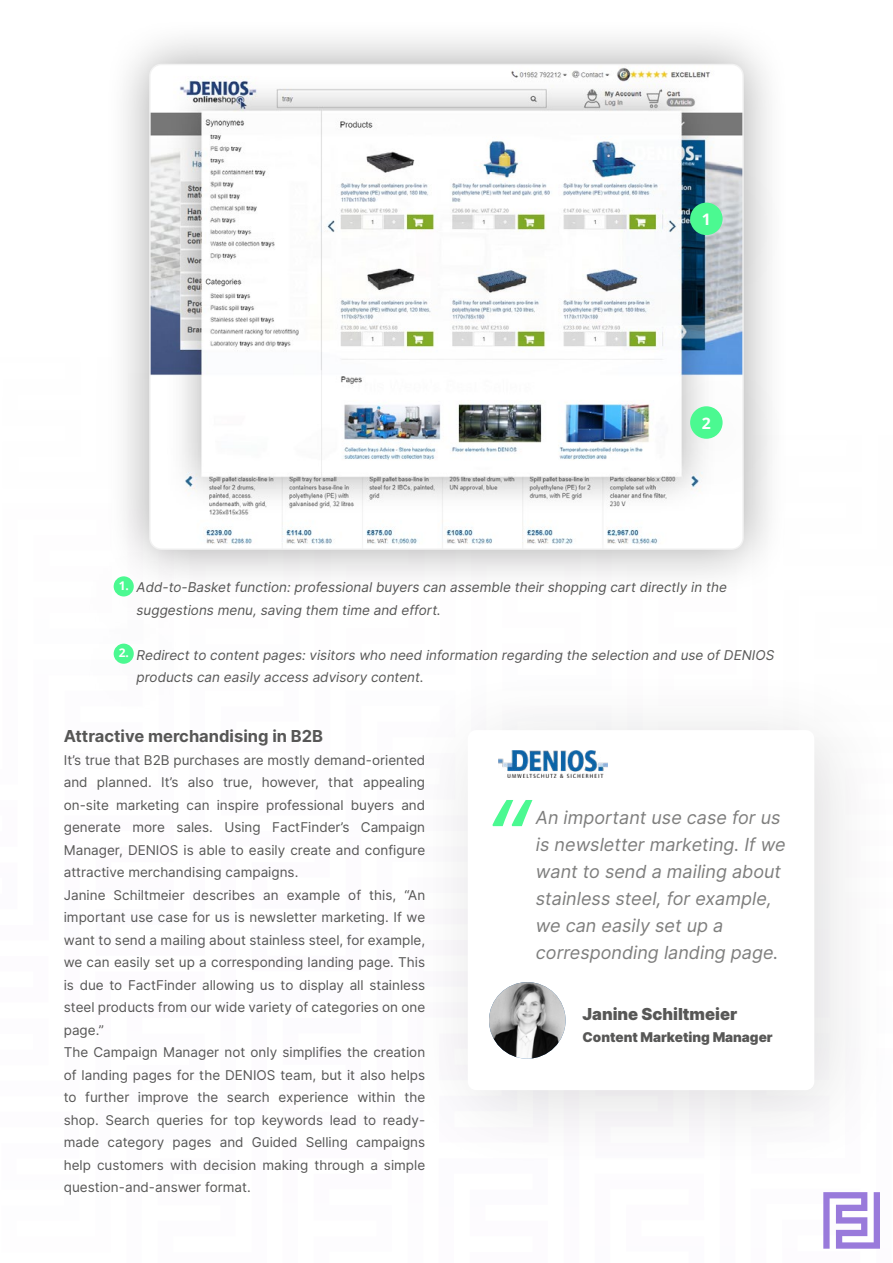
<style>
.page{position:relative;width:893px;height:1263px;background:#fff}
.page>*{position:absolute;margin:0;border:0;box-sizing:border-box;transform-origin:0 0}
.t1{font:italic 18px/27px "Inter";color:#7e7e7d}
.t2{font:700 16.5px "Inter";color:#575756}
.t3{font:900 16.5px "Inter";color:#575756}
.t4{font:700 15.9px "Open Sans";color:#fff}
.t5{font:13.5px/22.5px "Inter";color:#575756}
.t6{font:italic 13.5px/22.5px "Inter";color:#575756}
.t7{font:900 13.5px "Inter";color:#575756}
.t8{font:700 12px "Open Sans";color:#fff}
</style>
<div class="page">
<div style="left:104px;top:18px;width:685px;height:578px;background:#000;opacity:.35"></div>
<img style="left:150px;top:64px;width:593px;height:485px">
<div style="left:636px;top:149px;width:161px;height:160px;background:#575756;opacity:.19"></div>
<div style="left:690px;top:203px;width:33px;height:32px;background:#4bf991;border-radius:50%"></div>
<div style="left:636px;top:352px;width:161px;height:161px;background:#575756;opacity:.19"></div>
<div style="left:690px;top:406px;width:33px;height:33px;background:#4bf991;border-radius:50%"></div>
<div style="left:59px;top:521px;width:151px;height:151px;background:#575756;opacity:.19"></div>
<div style="left:114px;top:576px;width:20px;height:20px;background:#4bf991;border-radius:50%"></div>
<div style="left:59px;top:589px;width:151px;height:150px;background:#fefdfe"></div>
<div style="left:114px;top:644px;width:20px;height:20px;background:#4bf991;border-radius:50%"></div>
<div style="left:406px;top:669px;width:487px;height:503px;background:#fbfafb"></div>
<div style="left:468px;top:730px;width:346px;height:360px;background:#fff;border-radius:9px"></div>
<svg style="left:492px;top:800px;width:40px;height:26px"></svg>
<img style="left:489px;top:982px;width:77px;height:77px;border-radius:38px">
<img style="left:499px;top:751px;width:108px;height:26px">
<svg style="left:823px;top:1192px;width:57px;height:57px"></svg>
<p class="t4" style="left:702px;top:208px;width:11px">1</p>
<p class="t4" style="left:702px;top:412px;width:11px">2</p>
<p class="t8" style="left:119px;top:577px;width:12px">1.</p>
<p class="t6" style="left:137px;top:575px;width:592px">Add-to-Basket function: professional buyers can assemble their shopping cart directly in the suggestions menu, saving them time and effort.</p>
<p class="t6" style="left:137px;top:643px;width:639px">Redirect to content pages: visitors who need information regarding the selection and use of DENIOS products can easily access advisory content.</p>
<p class="t8" style="left:119px;top:645px;width:12px">2.</p>
<p class="t2" style="left:64px;top:724px;width:261px">Attractive merchandising in B2B</p>
<p class="t5" style="left:64px;top:748px;width:363px">It’s true that B2B purchases are mostly demand-oriented and planned. It’s also true, however, that appealing on-site marketing can inspire professional buyers and generate more sales. Using FactFinder’s Campaign Manager, DENIOS is able to easily create and configure attractive merchandising campaigns.<br>Janine Schiltmeier describes an example of this, “An important use case for us is newsletter marketing. If we want to send a mailing about stainless steel, for example, we can easily set up a corresponding landing page. This is due to FactFinder allowing us to display all stainless steel products from our wide variety of categories on one page.”<br>The Campaign Manager not only simplifies the creation of landing pages for the DENIOS team, but it also helps to further improve the search experience within the shop. Search queries for top keywords lead to ready&shy;made category pages and Guided Selling campaigns help customers with decision making through a simple question-and-answer format.</p>
<h1 class="t1" style="left:536px;top:803px;width:251px">An important use case for us is newsletter marketing. If we want to send a mailing about stainless steel, for example, we can easily set up a corresponding landing page.</h1>
<p class="t3" style="left:583px;top:1001px;width:156px">Janine Schiltmeier</p>
<p class="t7" style="left:583px;top:1027px;width:192px">Content Marketing Manager</p>
</div>
